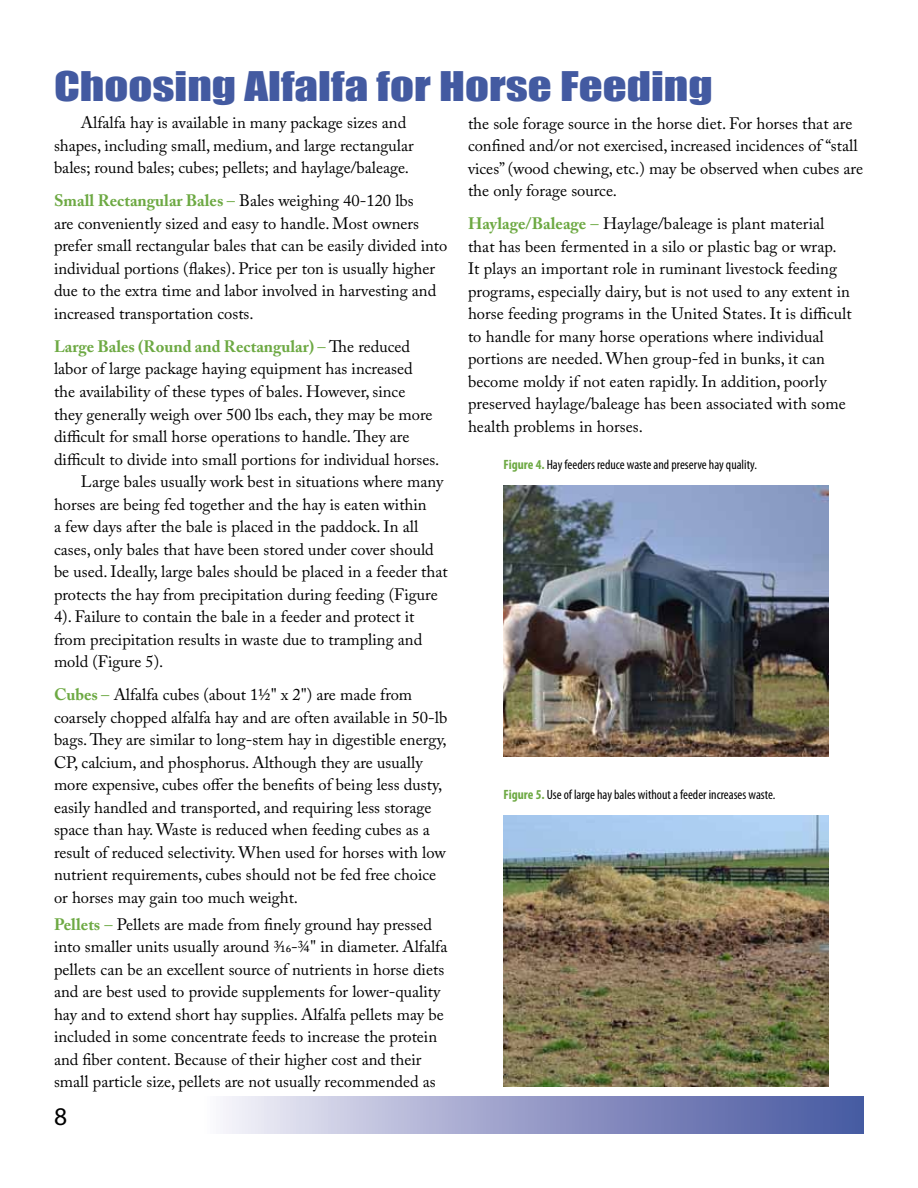
<style>
.page{position:relative;width:918px;height:1188px;background:#fff}
.page>*{position:absolute;margin:0;border:0;box-sizing:border-box;transform-origin:0 0}
.t1{font:37.5px "Impact";color:#435aa1;scale:1.25 1}
.t2{font:25.5px "Myriad Pro";color:#000}
.t3{font:16.5px/22.5px "Adobe Caslon Pro";color:#000}
.t4{font:700 16.5px "Adobe Caslon Pro";color:#6da943}
.t5{font:condensed 13.5px "Myriad Pro";color:#000}
.s1{font-weight:700;color:#6da943}
.s2{color:#6da943}
.s3{font-weight:400}
.s4{font-weight:400;color:#000}
</style>
<div class="page">
<div style="left:54px;top:1097px;width:810px;height:37px;background:linear-gradient(to right,#fff,#45539e)"></div>
<img style="left:504px;top:815px;width:324px;height:272px">
<img style="left:504px;top:485px;width:324px;height:271px">
<h1 class="t1" style="left:54px;top:58px;width:528px">Choosing Alfalfa for Horse Feeding</h1>
<p class="t3" style="left:54px;top:112px;width:361px;text-indent:27px">Alfalfa hay is available in many package sizes and shapes, including small, medium, and large rectangular bales; round bales; cubes; pellets; and haylage/baleage.</p>
<p class="t3" style="left:54px;top:190px;width:395px"><span class="s1">Small Rectangular Bales</span> <span class="s2">–</span> Bales weighing 40-120 lbs<br>are conveniently sized and easy to handle. Most owners prefer small rectangular bales that can be easily divided into individual portions (flakes). Price per ton is usually higher due to the extra time and labor involved in harvesting and increased transportation costs.</p>
<p class="t4" style="left:54px;top:337px;width:358px">Large Bales (Round and Rectangular) <span class="s3">–</span> <span class="s4">The reduced</span></p>
<p class="t3" style="left:54px;top:358px;width:360px">labor of large package haying equipment has increased</p>
<p class="t3" style="left:54px;top:380px;width:353px">the availability of these types of bales. However, since</p>
<p class="t3" style="left:54px;top:403px;width:380px">they generally weigh over 500 lbs each, they may be more</p>
<p class="t3" style="left:54px;top:425px;width:357px">difficult for small horse operations to handle. They are</p>
<p class="t3" style="left:54px;top:448px;width:387px">difficult to divide into small portions for individual horses.</p>
<p class="t3" style="left:81px;top:470px;width:364px">Large bales usually work best in situations where many</p>
<p class="t3" style="left:54px;top:493px;width:374px">horses are being fed together and the hay is eaten within</p>
<p class="t3" style="left:54px;top:515px;width:366px">a few days after the bale is placed in the paddock. In all</p>
<p class="t3" style="left:54px;top:538px;width:381px">cases, only bales that have been stored under cover should</p>
<p class="t3" style="left:54px;top:560px;width:395px">be used. Ideally, large bales should be placed in a feeder that</p>
<p class="t3" style="left:54px;top:583px;width:385px">protects the hay from precipitation during feeding (Figure</p>
<p class="t3" style="left:54px;top:605px;width:362px">4). Failure to contain the bale in a feeder and protect it</p>
<p class="t3" style="left:54px;top:628px;width:370px">from precipitation results in waste due to trampling and</p>
<p class="t3" style="left:54px;top:650px;width:111px">mold (Figure 5).</p>
<p class="t3" style="left:54px;top:683px;width:395px"><span class="s1">Cubes</span> <span class="s2">–</span> Alfalfa cubes (about 1½" x 2") are made from coarsely chopped alfalfa hay and are often available in 50-lb bags. They are similar to long-stem hay in digestible energy, CP, calcium, and phosphorus. Although they are usually more expensive, cubes offer the benefits of being less dusty, easily handled and transported, and requiring less storage space than hay. Waste is reduced when feeding cubes as a result of reduced selectivity. When used for horses with low nutrient requirements, cubes should not be fed free choice or horses may gain too much weight.</p>
<p class="t3" style="left:54px;top:913px;width:395px"><span class="s1">Pellets</span> <span class="s2">–</span> Pellets are made from finely ground hay pressed into smaller units usually around 3∕16-¾" in diameter. Alfalfa pellets can be an excellent source of nutrients in horse diets and are best used to provide supplements for lower-quality hay and to extend short hay supplies. Alfalfa pellets may be included in some concentrate feeds to increase the protein and fiber content. Because of their higher cost and their small particle size, pellets are not usually recommended as</p>
<h2 class="t2" style="left:54px;top:1101px;width:15px">8</h2>
<p class="t3" style="left:468px;top:112px;width:397px">the sole forage source in the horse diet. For horses that are confined and/or not exercised, increased incidences of “stall vices” (wood chewing, etc.) may be observed when cubes are the only forage source.</p>
<p class="t3" style="left:468px;top:212px;width:385px"><span class="s1">Haylage/Baleage</span> <span class="s2">–</span> Haylage/baleage is plant material that has been fermented in a silo or plastic bag or wrap.<br>It plays an important role in ruminant livestock feeding programs, especially dairy, but is not used to any extent in horse feeding programs in the United States. It is difficult to handle for many horse operations where individual portions are needed. When group-fed in bunks, it can become moldy if not eaten rapidly. In addition, poorly preserved haylage/baleage has been associated with some health problems in horses.</p>
<p class="t5" style="left:504px;top:456px;width:255px"><span class="s1">Figure 4.</span> Hay feeders reduce waste and preserve hay quality.</p>
<p class="t5" style="left:504px;top:786px;width:273px"><span class="s1">Figure 5.</span> Use of large hay bales without a feeder increases waste.</p>
</div>
